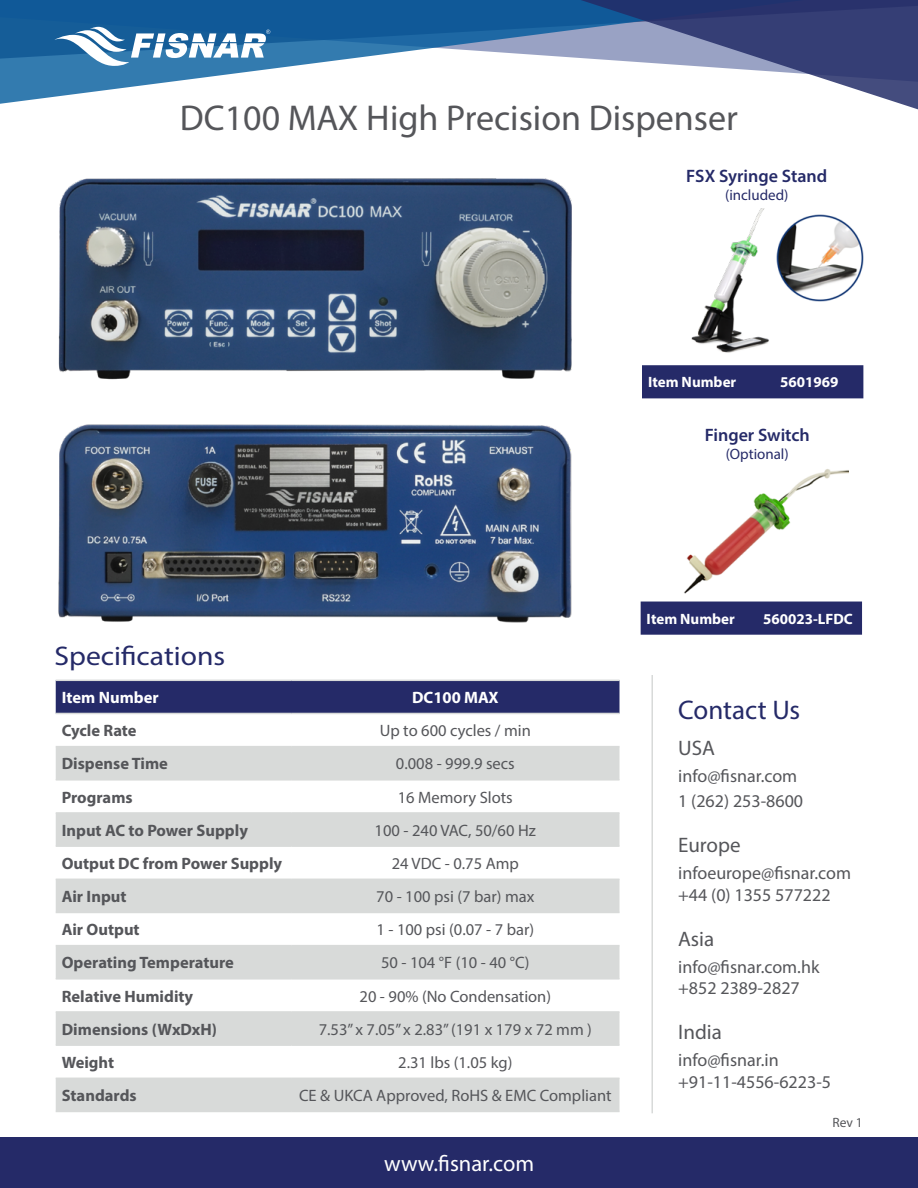
<style>
.page{position:relative;width:918px;height:1188px;background:#fff}
.page>*{position:absolute;margin:0;border:0;box-sizing:border-box;transform-origin:0 0}
.t1{font:36px "Myriad Pro";color:#55565a}
.t2{font:27px "Myriad Pro";color:#252a68;scale:1.1 1}
.t3{font:27px "Myriad Pro";color:#252a68}
.t4{font:22.5px "Myriad Pro";color:#fff}
.t5{font:21px "Myriad Pro";color:#55565a}
.t6{font:18px/21.6px "Myriad Pro";color:#55565a}
.t7{font:600 18px "Myriad Pro";color:#252a68}
.t8{font:16.5px "Myriad Pro";color:#55565a}
.t9{font:700 16.5px "Myriad Pro";color:#55565a}
.t10{font:700 16.5px "Myriad Pro";color:#fff}
.t11{font:700 15px "Myriad Pro";color:#fff}
.t12{font:15px "Myriad Pro";color:#252a68}
.t13{font:13.5px "Myriad Pro";color:#55565a}
</style>
<div class="page">
<img style="left:58px;top:178px;width:514px;height:202px">
<hr style="left:651px;top:675px;width:2px;height:438px;background:#d8dad9">
<img style="left:58px;top:424px;width:514px;height:199px">
<div style="left:0;top:1137px;width:918px;height:51px;background:#252a68"></div>
<svg style="left:0;top:0;width:527px;height:104px"></svg>
<svg style="left:527px;top:0;width:391px;height:110px"></svg>
<svg style="left:54px;top:27px;width:216px;height:39px"></svg>
<img style="left:691px;top:209px;width:78px;height:144px">
<img style="left:776px;top:214px;width:88px;height:88px">
<div style="left:642px;top:365px;width:221px;height:33px;background:#252a68"></div>
<div style="left:56px;top:681px;width:564px;height:32px;background:#252a68"></div>
<svg style="left:56px;top:747px;width:564px;height:364px;fill:#d8dad9"></svg>
<hr style="left:56px;top:680px;width:235px;height:1px;background:#d8dad9">
<hr style="left:291px;top:680px;width:329px;height:1px;background:#d8dad9">
<hr style="left:56px;top:713px;width:235px;height:1px;background:#d8dad9">
<hr style="left:291px;top:713px;width:329px;height:1px;background:#d8dad9">
<hr style="left:56px;top:746px;width:235px;height:1px;background:#d8dad9">
<hr style="left:291px;top:746px;width:329px;height:1px;background:#d8dad9">
<hr style="left:56px;top:779px;width:235px;height:2px;background:#d8dad9">
<hr style="left:291px;top:779px;width:329px;height:2px;background:#d8dad9">
<hr style="left:56px;top:812px;width:235px;height:2px;background:#d8dad9">
<hr style="left:291px;top:812px;width:329px;height:2px;background:#d8dad9">
<hr style="left:56px;top:845px;width:235px;height:2px;background:#d8dad9">
<hr style="left:291px;top:845px;width:329px;height:2px;background:#d8dad9">
<hr style="left:56px;top:879px;width:235px;height:1px;background:#d8dad9">
<hr style="left:291px;top:879px;width:329px;height:1px;background:#d8dad9">
<hr style="left:56px;top:912px;width:235px;height:1px;background:#d8dad9">
<hr style="left:291px;top:912px;width:329px;height:1px;background:#d8dad9">
<hr style="left:56px;top:945px;width:235px;height:1px;background:#d8dad9">
<hr style="left:291px;top:945px;width:329px;height:1px;background:#d8dad9">
<hr style="left:56px;top:978px;width:235px;height:2px;background:#d8dad9">
<hr style="left:291px;top:978px;width:329px;height:2px;background:#d8dad9">
<hr style="left:56px;top:1011px;width:235px;height:2px;background:#d8dad9">
<hr style="left:291px;top:1011px;width:329px;height:2px;background:#d8dad9">
<hr style="left:56px;top:1044px;width:235px;height:2px;background:#d8dad9">
<hr style="left:291px;top:1044px;width:329px;height:2px;background:#d8dad9">
<hr style="left:56px;top:1078px;width:235px;height:1px;background:#d8dad9">
<hr style="left:291px;top:1078px;width:329px;height:1px;background:#d8dad9">
<hr style="left:56px;top:1111px;width:235px;height:1px;background:#d8dad9">
<hr style="left:291px;top:1111px;width:329px;height:1px;background:#d8dad9">
<div style="left:641px;top:602px;width:221px;height:33px;background:#252a68"></div>
<img style="left:684px;top:469px;width:165px;height:125px">
<h1 class="t1" style="left:180px;top:95px;width:560px">DC100 MAX High Precision Dispenser</h1>
<p class="t7" style="left:686px;top:164px;width:143px">FSX Syringe Stand</p>
<p class="t12" style="left:725px;top:186px;width:65px">(included)</p>
<p class="t11" style="left:648px;top:373px;width:90px">Item Number</p>
<p class="t11" style="left:780px;top:373px;width:60px">5601969</p>
<p class="t7" style="left:705px;top:424px;width:107px">Finger Switch</p>
<p class="t12" style="left:726px;top:445px;width:65px">(Optional)</p>
<h2 class="t2" style="left:55px;top:640px;width:157px">Specifications</h2>
<p class="t10" style="left:62px;top:687px;width:99px">Item Number</p>
<p class="t10" style="left:412px;top:687px;width:88px">DC100 MAX</p>
<p class="t9" style="left:62px;top:720px;width:76px">Cycle Rate</p>
<p class="t8" style="left:380px;top:721px;width:153px">Up to 600 cycles / min</p>
<p class="t9" style="left:62px;top:753px;width:108px">Dispense Time</p>
<p class="t8" style="left:396px;top:754px;width:120px">0.008 - 999.9 secs</p>
<p class="t9" style="left:62px;top:786px;width:72px">Programs</p>
<p class="t8" style="left:398px;top:787px;width:117px">16 Memory Slots</p>
<p class="t9" style="left:62px;top:819px;width:188px">Input AC to Power Supply</p>
<p class="t8" style="left:375px;top:820px;width:163px">100 - 240 VAC, 50/60 Hz</p>
<p class="t9" style="left:62px;top:853px;width:222px">Output DC from Power Supply</p>
<p class="t8" style="left:392px;top:853px;width:129px">24 VDC - 0.75 Amp</p>
<p class="t9" style="left:62px;top:886px;width:66px">Air Input</p>
<p class="t8" style="left:376px;top:886px;width:160px">70 - 100 psi (7 bar) max</p>
<p class="t9" style="left:62px;top:919px;width:79px">Air Output</p>
<p class="t8" style="left:377px;top:920px;width:159px">1 - 100 psi (0.07 - 7 bar)</p>
<p class="t9" style="left:62px;top:952px;width:174px">Operating Temperature</p>
<p class="t8" style="left:381px;top:953px;width:150px">50 - 104 °F (10 - 40 °C)</p>
<p class="t9" style="left:62px;top:985px;width:133px">Relative Humidity</p>
<p class="t8" style="left:360px;top:986px;width:193px">20 - 90% (No Condensation)</p>
<p class="t9" style="left:62px;top:1018px;width:157px">Dimensions (WxDxH)</p>
<p class="t8" style="left:319px;top:1019px;width:275px">7.53” x 7.05” x 2.83” (191 x 179 x 72 mm )</p>
<p class="t9" style="left:62px;top:1052px;width:54px">Weight</p>
<p class="t8" style="left:398px;top:1052px;width:116px">2.31 lbs (1.05 kg)</p>
<p class="t9" style="left:62px;top:1085px;width:76px">Standards</p>
<p class="t8" style="left:299px;top:1085px;width:314px">CE &amp; UKCA Approved, RoHS &amp; EMC Compliant</p>
<h3 class="t4" style="left:384px;top:1149px;width:151px">www.fisnar.com</h3>
<p class="t11" style="left:647px;top:609px;width:90px">Item Number</p>
<p class="t11" style="left:763px;top:609px;width:91px">560023-LFDC</p>
<h2 class="t3" style="left:678px;top:693px;width:124px">Contact Us</h2>
<p class="t5" style="left:678px;top:735px;width:38px">USA</p>
<p class="t6" style="left:678px;top:763px;width:126px;line-height:25.2px">info@fisnar.com<br>1 (262) 253-8600</p>
<p class="t5" style="left:678px;top:832px;width:64px">Europe</p>
<p class="t6" style="left:678px;top:862px;width:174px">infoeurope@fisnar.com +44 (0) 1355 577222</p>
<p class="t5" style="left:678px;top:926px;width:38px">Asia</p>
<p class="t6" style="left:678px;top:955px;width:143px">info@fisnar.com.hk +852 2389-2827</p>
<p class="t5" style="left:678px;top:1019px;width:45px">India</p>
<p class="t6" style="left:678px;top:1049px;width:154px">info@fisnar.in +91-11-4556-6223-5</p>
<p class="t13" style="left:833px;top:1114px;width:32px">Rev 1</p>
</div>
